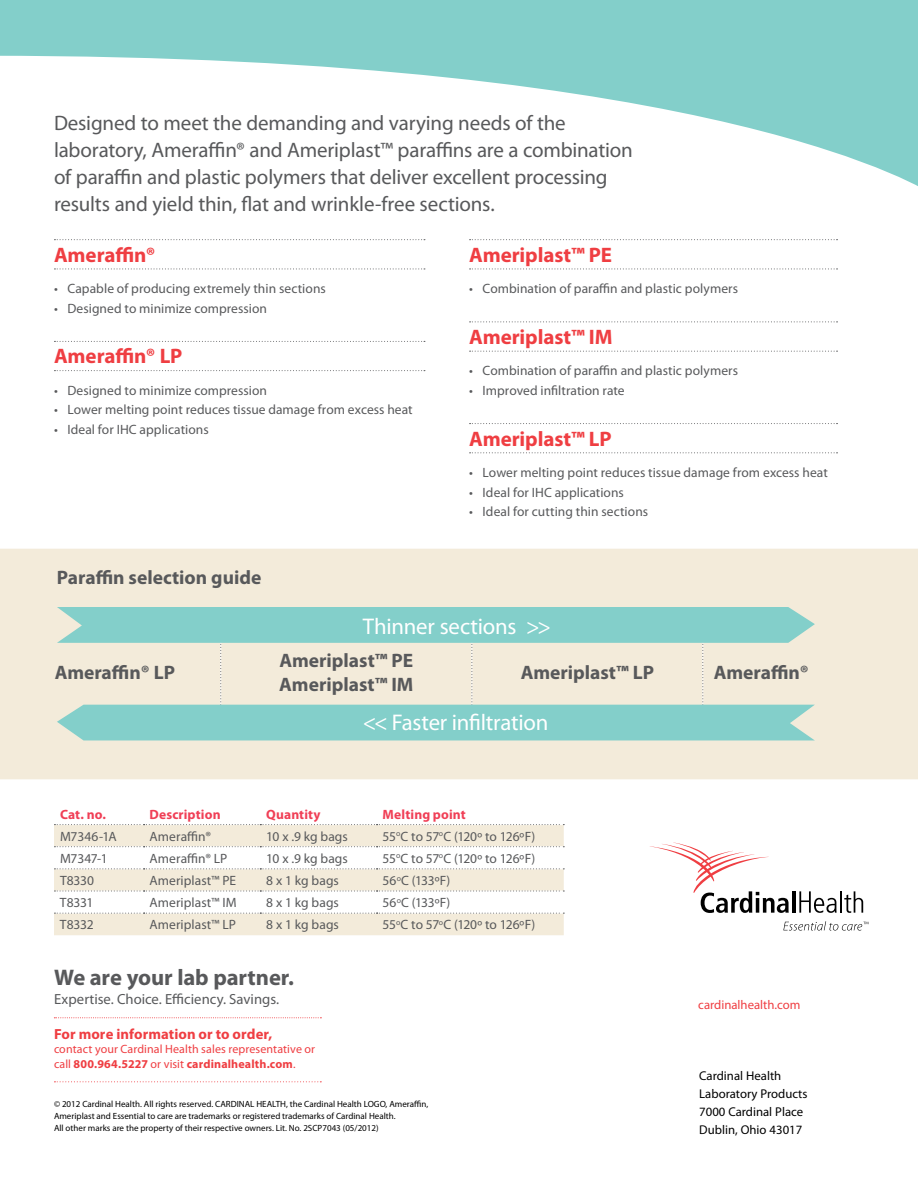
<style>
.page{position:relative;width:918px;height:1188px;background:#fff}
.page>*{position:absolute;margin:0;border:0;box-sizing:border-box;transform-origin:0 0}
.t1{font:22.8px "Myriad Pro";letter-spacing:-.01em;color:#fff}
.t2{font:700 22.65px "Myriad Pro";letter-spacing:-.005em;color:#58595b}
.t3{font:21px/27px "Myriad Pro";letter-spacing:-.01em;color:#58595b}
.t4{font:700 21px "Myriad Pro";letter-spacing:-.005em;color:#ef3e42}
.t5{font:700 19.5px/23.4px "Myriad Pro";color:#58595b}
.t6{font:14.7px "Myriad Pro";color:#58595b}
.t7{font:700 14.7px "Myriad Pro";letter-spacing:.005em;color:#ef3e42}
.t8{font:13.5px "Myriad Pro";letter-spacing:.005em;color:#58595b}
.t9{font:700 13.5px "Myriad Pro";letter-spacing:.01em;color:#f03f56}
.t10{font:12.75px/18px "Myriad Pro";color:#000}
.t11{font:12.75px "Myriad Pro";color:#ef3e42}
.t12{font:12px/14.7px "Myriad Pro";letter-spacing:.005em;color:#ef3e42}
.t13{font:9px/12px "Myriad Pro";color:#000}
.s1{font-weight:700}
</style>
<div class="page">
<div style="left:0;top:549px;width:918px;height:230px;background:#f3ebda"></div>
<svg style="left:783px;top:921px;width:86px;height:10px"></svg>
<hr style="left:792px;top:891px;width:4px;height:22px;background:#000">
<hr style="left:840px;top:891px;width:2px;height:22px;background:#000">
<svg style="left:650px;top:842px;width:139px;height:71px"></svg>
<svg style="left:844px;top:891px;width:19px;height:22px"></svg>
<svg style="left:799px;top:891px;width:38px;height:22px"></svg>
<svg style="left:54px;top:825px;width:510px;height:110px;fill:#f3ebda"></svg>
<svg style="left:54px;top:824px;width:510px;height:1px"></svg>
<svg style="left:54px;top:846px;width:510px;height:1px"></svg>
<svg style="left:54px;top:868px;width:510px;height:1px"></svg>
<svg style="left:54px;top:891px;width:510px;height:1px"></svg>
<svg style="left:54px;top:913px;width:510px;height:1px"></svg>
<svg style="left:54px;top:239px;width:371px;height:1px"></svg>
<svg style="left:54px;top:268px;width:371px;height:1px"></svg>
<svg style="left:54px;top:341px;width:371px;height:1px"></svg>
<svg style="left:54px;top:370px;width:371px;height:1px"></svg>
<svg style="left:54px;top:1017px;width:267px;height:1px"></svg>
<svg style="left:54px;top:1081px;width:267px;height:1px"></svg>
<svg style="left:0;top:0;width:918px;height:186px"></svg>
<svg style="left:470px;top:239px;width:368px;height:1px"></svg>
<svg style="left:470px;top:268px;width:368px;height:1px"></svg>
<svg style="left:470px;top:321px;width:368px;height:1px"></svg>
<svg style="left:470px;top:351px;width:368px;height:1px"></svg>
<svg style="left:470px;top:423px;width:368px;height:1px"></svg>
<svg style="left:470px;top:452px;width:368px;height:1px"></svg>
<svg style="left:57px;top:607px;width:758px;height:133px;background:#b9dcd1"></svg>
<p class="t3" style="left:54px;top:109px;width:580px">Designed to meet the demanding and varying needs of the laboratory, Ameraffin® and Ameriplast™ paraffins are a combination of paraffin and plastic polymers that deliver excellent processing results and yield thin, flat and wrinkle-free sections.</p>
<h3 class="t4" style="left:54px;top:241px;width:103px">Ameraffin®</h3>
<p class="t8" style="left:54px;top:280px;width:273px">• Capable of producing extremely thin sections</p>
<p class="t8" style="left:54px;top:300px;width:215px">• Designed to minimize compression</p>
<h3 class="t4" style="left:54px;top:343px;width:130px">Ameraffin® LP</h3>
<p class="t8" style="left:54px;top:382px;width:215px">• Designed to minimize compression</p>
<p class="t8" style="left:54px;top:402px;width:360px">• Lower melting point reduces tissue damage from excess heat</p>
<p class="t8" style="left:54px;top:421px;width:156px">• Ideal for IHC applications</p>
<h3 class="t5" style="left:57px;top:566px;width:206px">Paraffin selection guide</h3>
<h3 class="t4" style="left:469px;top:241px;width:144px">Ameriplast™ PE</h3>
<p class="t8" style="left:469px;top:280px;width:271px">• Combination of paraffin and plastic polymers</p>
<h3 class="t4" style="left:469px;top:323px;width:145px">Ameriplast™ IM</h3>
<p class="t8" style="left:469px;top:363px;width:271px">• Combination of paraffin and plastic polymers</p>
<p class="t8" style="left:469px;top:382px;width:157px">• Improved infiltration rate</p>
<h3 class="t4" style="left:469px;top:425px;width:144px">Ameriplast™ LP</h3>
<p class="t8" style="left:469px;top:464px;width:360px">• Lower melting point reduces tissue damage from excess heat</p>
<p class="t8" style="left:469px;top:484px;width:156px">• Ideal for IHC applications</p>
<p class="t8" style="left:469px;top:503px;width:181px">• Ideal for cutting thin sections</p>
<h1 class="t1" style="left:363px;top:612px;width:190px">Thinner sections &gt;&gt;</h1>
<h3 class="t5" style="left:55px;top:660px;width:122px">Ameraffin® LP</h3>
<h3 class="t5" style="left:279px;top:649px;width:136px">Ameriplast™ PE<br>Ameriplast™ IM</h3>
<h3 class="t5" style="left:521px;top:660px;width:135px">Ameriplast™ LP</h3>
<h3 class="t5" style="left:714px;top:660px;width:97px">Ameraffin®</h3>
<h1 class="t1" style="left:363px;top:708px;width:187px">&lt;&lt; Faster infiltration</h1>
<p class="t9" style="left:60px;top:805px;width:47px">Cat. no.</p>
<p class="t9" style="left:150px;top:805px;width:72px">Description</p>
<p class="t9" style="left:266px;top:805px;width:56px">Quantity</p>
<p class="t9" style="left:383px;top:805px;width:85px">Melting point</p>
<p class="t8" style="left:60px;top:828px;width:58px">M7346-1A</p>
<p class="t8" style="left:150px;top:828px;width:63px">Ameraffin®</p>
<p class="t8" style="left:266px;top:828px;width:83px">10 x .9 kg bags</p>
<p class="t8" style="left:383px;top:828px;width:154px">55<sup>o</sup>C to 57<sup>o</sup>C (120º to 126ºF)</p>
<p class="t8" style="left:60px;top:850px;width:49px">M7347-1</p>
<p class="t8" style="left:150px;top:850px;width:79px">Ameraffin® LP</p>
<p class="t8" style="left:266px;top:850px;width:83px">10 x .9 kg bags</p>
<p class="t8" style="left:383px;top:850px;width:154px">55<sup>o</sup>C to 57<sup>o</sup>C (120º to 126ºF)</p>
<p class="t8" style="left:60px;top:872px;width:36px">T8330</p>
<p class="t8" style="left:150px;top:872px;width:88px">Ameriplast™ PE</p>
<p class="t8" style="left:266px;top:872px;width:74px">8 x 1 kg bags</p>
<p class="t8" style="left:383px;top:872px;width:69px">56<sup>o</sup>C (133ºF)</p>
<p class="t8" style="left:60px;top:894px;width:35px">T8331</p>
<p class="t8" style="left:150px;top:894px;width:88px">Ameriplast™ IM</p>
<p class="t8" style="left:266px;top:894px;width:74px">8 x 1 kg bags</p>
<p class="t8" style="left:383px;top:894px;width:69px">56<sup>o</sup>C (133ºF)</p>
<p class="t8" style="left:60px;top:916px;width:35px">T8332</p>
<p class="t8" style="left:150px;top:916px;width:88px">Ameriplast™ LP</p>
<p class="t8" style="left:266px;top:916px;width:74px">8 x 1 kg bags</p>
<p class="t8" style="left:383px;top:916px;width:154px">55<sup>o</sup>C to 57<sup>o</sup>C (120º to 126ºF)</p>
<h2 class="t2" style="left:54px;top:963px;width:242px">We are your lab partner.</h2>
<p class="t6" style="left:54px;top:990px;width:227px">Expertise. Choice. Efficiency. Savings.</p>
<p class="t7" style="left:54px;top:1024px;width:220px">For more information or to order,</p>
<p class="t12" style="left:54px;top:1042px;width:263px">contact your Cardinal Health sales representative or call <span class="s1">800.964.5227</span> or visit <span class="s1">cardinalhealth.com</span>.</p>
<p class="t13" style="left:54px;top:1098px;width:376px">© 2012 Cardinal Health. All rights reserved. CARDINAL HEALTH, the Cardinal Health LOGO, Ameraffin,<br>Ameriplast and Essential to care are trademarks or registered trademarks of Cardinal Health.<br>All other marks are the property of their respective owners. Lit. No. 2SCP7043 (05/2012)</p>
<p class="t11" style="left:698px;top:996px;width:104px">cardinalhealth.com</p>
<p class="t10" style="left:699px;top:1066px;width:110px">Cardinal Health<br>Laboratory Products<br>7000 Cardinal Place<br>Dublin, Ohio 43017</p>
</div>
